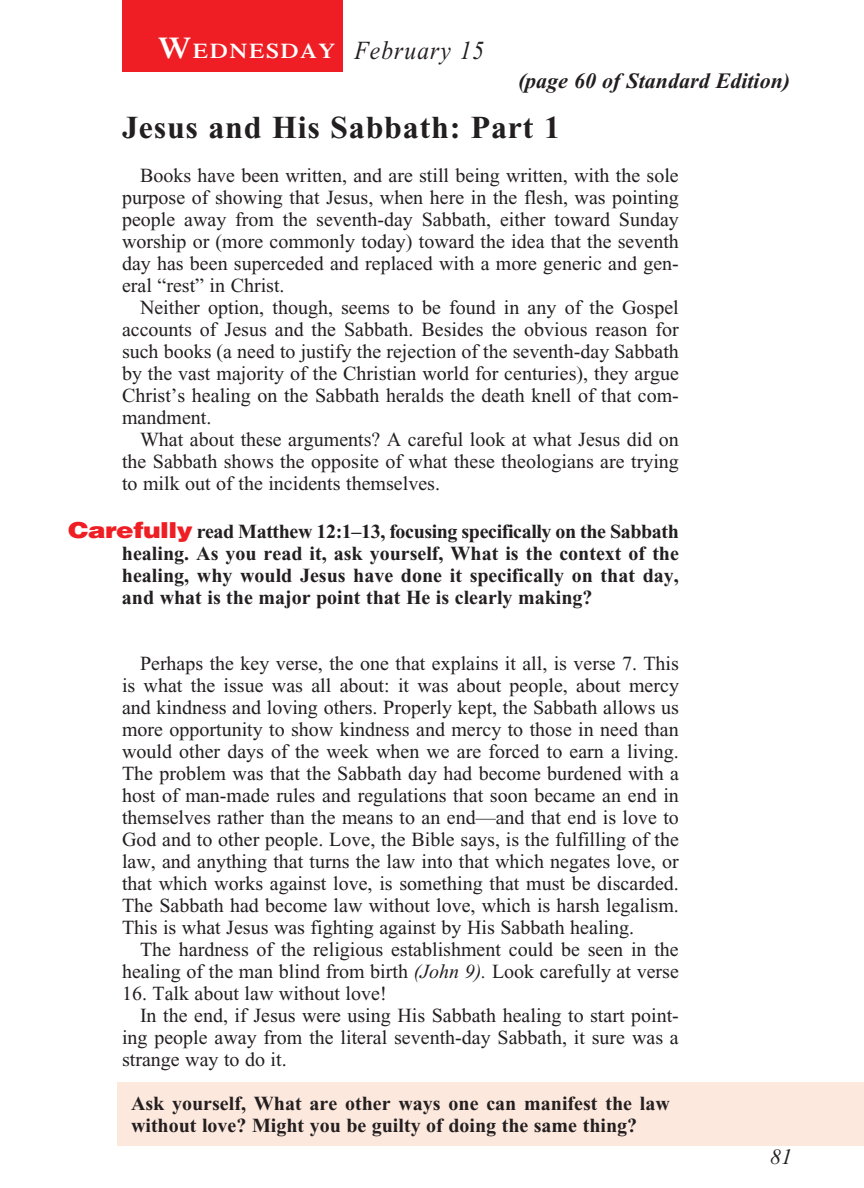
<style>
.page{position:relative;width:864px;height:1188px;background:#fff}
.page>*{position:absolute;margin:0;border:0;box-sizing:border-box;transform-origin:0 0}
._01-Daily_head{font:700 32px "Times New Roman";letter-spacing:.025em;color:#231f20}
._00-Month-Day{font:italic 26px "Times New Roman";letter-spacing:.05em;color:#231f20;scale:.9 1}
.t1{font:italic 700 22px "Times New Roman";color:#231f20}
.t2{font:italic 22px "Times New Roman";color:#231f20}
.t3{font:600 21px "Times";letter-spacing:.07em;color:#fff;scale:1.1 1}
._4-Body_Copy{font:20px/22px "Times New Roman";color:#231f20;text-align:justify}
._6-question{font:700 20px/22px "Times New Roman";color:#231f20;text-align:justify}
.x-screened_box-text{font:700 20px/22px "Times New Roman";color:#231f20}
.s1{font-size:30px}
.s2{font-family:"Helvetica";font-weight:900;font-size:22px;color:#ee1e24}
.s3{font-style:italic}
</style>
<div class="page">
<div style="left:118px;top:1083px;width:746px;height:63px;background:#fde8dd"></div>
<div style="left:123px;top:0;width:220px;height:71px;background:#ee1e24"></div>
<p class="t3" style="left:158px;top:39px;width:162px"><span class="s1">W</span>EDNESDAY</p>
<p class="_00-Month-Day" style="left:354px;top:37px;width:146px">February 15</p>
<p class="t1" style="left:518px;top:69px;width:274px">(page 60 of Standard Edition)</p>
<p class="_01-Daily_head" style="left:122px;top:109px;width:440px">Jesus and His Sabbath: Part 1</p>
<p class="_4-Body_Copy" style="left:122px;top:164px;width:558px;text-indent:18px">Books have been written, and are still being written, with the sole purpose of showing that Jesus, when here in the flesh, was pointing people away from the seventh-day Sabbath, either toward Sunday worship or (more commonly today) toward the idea that the seventh day has been superceded and replaced with a more generic and gen&shy;eral “rest” in Christ.</p>
<p class="_4-Body_Copy" style="left:122px;top:296px;width:558px;text-indent:18px">Neither option, though, seems to be found in any of the Gospel accounts of Jesus and the Sabbath. Besides the obvious reason for such books (a need to justify the rejection of the seventh-day Sabbath by the vast majority of the Christian world for centuries), they argue Christ’s healing on the Sabbath heralds the death knell of that com&shy;mandment.</p>
<p class="_4-Body_Copy" style="left:122px;top:428px;width:558px;text-indent:18px">What about these arguments? A careful look at what Jesus did on the Sabbath shows the opposite of what these theologians are trying to milk out of the incidents themselves.</p>
<p class="_6-question" style="left:122px;top:521px;width:559px;text-indent:-54px"><span class="s2">Carefully</span> read Matthew 12:1–13, focusing specifically on the Sabbath healing. As you read it, ask yourself, What is the context of the healing, why would Jesus have done it specifically on that day, and what is the major point that He is clearly making?</p>
<p class="_4-Body_Copy" style="left:122px;top:653px;width:559px;text-indent:18px">Perhaps the key verse, the one that explains it all, is verse 7. This is what the issue was all about: it was about people, about mercy and kindness and loving others. Properly kept, the Sabbath allows us more opportunity to show kindness and mercy to those in need than would other days of the week when we are forced to earn a living.<br>The problem was that the Sabbath day had become burdened with a host of man-made rules and regulations that soon became an end in themselves rather than the means to an end—and that end is love to God and to other people. Love, the Bible says, is the fulfilling of the law, and anything that turns the law into that which negates love, or that which works against love, is something that must be discarded.<br>The Sabbath had become law without love, which is harsh legalism.<br>This is what Jesus was fighting against by His Sabbath healing.</p>
<p class="_4-Body_Copy" style="left:122px;top:939px;width:558px;text-align:right">The hardness of the religious establishment could be seen in the healing of the man blind from birth <span class="s3">(John 9).</span> Look carefully at verse</p>
<p class="_4-Body_Copy" style="left:122px;top:983px;width:266px">16. Talk about law without love!</p>
<p class="_4-Body_Copy" style="left:122px;top:1005px;width:558px;text-indent:18px">In the end, if Jesus were using His Sabbath healing to start point&shy;ing people away from the literal seventh-day Sabbath, it sure was a strange way to do it.</p>
<p class="x-screened_box-text" style="left:131px;top:1093px;width:540px">Ask yourself, What are other ways one can manifest the law without love? Might you be guilty of doing the same thing?</p>
<p class="t2" style="left:770px;top:1145px;width:23px">81</p>
</div>
